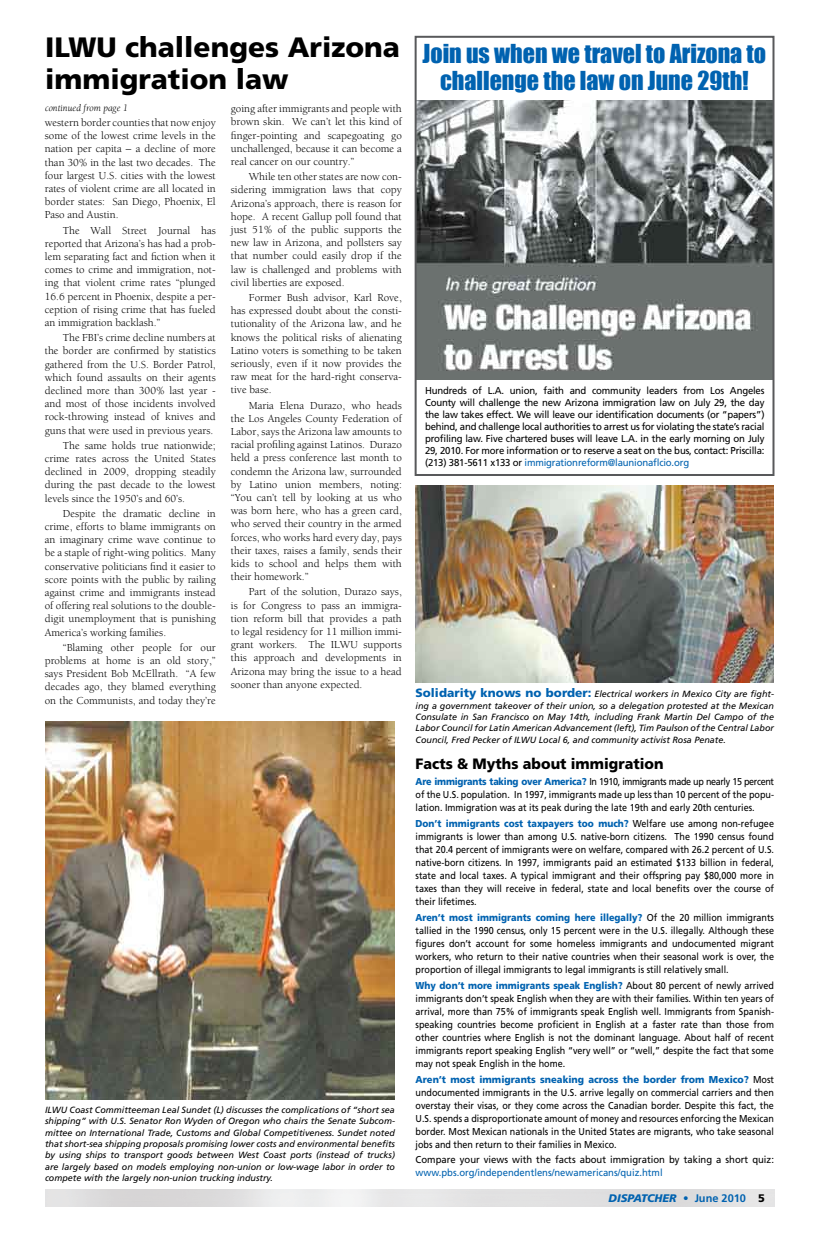
<style>
.page{position:relative;width:828px;height:1260px;background:#fff}
.page>*{position:absolute;margin:0;border:0;box-sizing:border-box;transform-origin:0 0}
.t1{font:900 28px/32px "Frutiger";color:#000}
.t2{font:24px/27px "Impact";color:#0062b0;text-align:center}
.t3{font:900 15px "Frutiger";color:#000;scale:.95 1}
.t4{font:11px/13.2px "Berkeley";color:#000;text-align:justify}
.t5{font:italic 900 11px "Frutiger";color:#0062b0}
.t6{font:10px/13px "Frutiger";color:#000;text-align:justify;scale:.9 1}
.t7{font:10px/12px "Frutiger";color:#000;text-align:justify;scale:.96 1}
.t8{font:10px "Frutiger";color:#000;scale:.95 1}
.t9{font:10px "Frutiger";color:#0062b0;scale:.95 1}
.t10{font:italic 10px "Berkeley";color:#000}
.t11{font:italic 9px/11.3px "Frutiger";color:#000;text-align:justify}
.s1{color:#0062b0}
.s2{font-weight:900;font-style:normal;font-size:12px;color:#0062b0}
.s3{font-weight:900;color:#0062b0}
.s4{font-weight:700;font-style:normal}
.s5{font-style:normal;color:#000}
</style>
<div class="page">
<img style="left:418px;top:101px;width:353px;height:279px">
<div style="left:415px;top:36px;width:359px;height:440px;border:2px solid #58595b"></div>
<img style="left:45px;top:722px;width:350px;height:378px">
<img style="left:416px;top:485px;width:358px;height:198px">
<h1 class="t1" style="left:45px;top:31px;width:356px">ILWU challenges Arizona immigration law</h1>
<p class="t4" style="left:45px;top:116px;width:173px">western border counties that now enjoy some of the lowest crime levels in the nation per capita – a decline of more than 30% in the last two decades. The four largest U.S. cities with the lowest rates of violent crime are all located in border states: San Diego, Phoenix, El Paso and Austin.</p>
<p class="t4" style="left:45px;top:224px;width:173px;text-indent:18px">The Wall Street Journal has reported that Arizona’s has had a prob&shy;lem separating fact and fiction when it comes to crime and immigration, not&shy;ing that violent crime rates “plunged 16.6 percent in Phoenix, despite a per&shy;ception of rising crime that has fueled an immigration backlash.”</p>
<p class="t4" style="left:45px;top:331px;width:173px;text-indent:18px">The FBI’s crime decline numbers at the border are confirmed by statistics gathered from the U.S. Border Patrol, which found assaults on their agents declined more than 300% last year - and most of those incidents involved rock-throwing instead of knives and guns that were used in previous years.</p>
<p class="t4" style="left:45px;top:439px;width:173px;text-indent:18px">The same holds true nationwide; crime rates across the United States declined in 2009, dropping steadily during the past decade to the lowest levels since the 1950’s and 60’s.</p>
<p class="t4" style="left:45px;top:507px;width:173px;text-indent:18px">Despite the dramatic decline in crime, efforts to blame immigrants on an imaginary crime wave continue to be a staple of right-wing politics. Many conservative politicians find it easier to score points with the public by railing against crime and immigrants instead of offering real solutions to the double&shy;digit unemployment that is punishing America’s working families.</p>
<p class="t4" style="left:45px;top:641px;width:173px;text-indent:18px">“Blaming other people for our problems at home is an old story,” says President Bob McEllrath. “A few decades ago, they blamed everything on the Communists, and today they’re</p>
<p class="t10" style="left:45px;top:103px;width:84px">continued from page 1</p>
<p class="t4" style="left:231px;top:102px;width:173px">going after immigrants and people with brown skin. We can’t let this kind of finger-pointing and scapegoating go unchallenged, because it can become a real cancer on our country.”</p>
<p class="t4" style="left:231px;top:170px;width:173px;text-indent:18px">While ten other states are now con&shy;sidering immigration laws that copy Arizona’s approach, there is reason for hope. A recent Gallup poll found that just 51% of the public supports the new law in Arizona, and pollsters say that number could easily drop if the law is challenged and problems with civil liberties are exposed.</p>
<p class="t4" style="left:231px;top:291px;width:173px;text-indent:18px">Former Bush advisor, Karl Rove, has expressed doubt about the consti&shy;tutionality of the Arizona law, and he knows the political risks of alienating Latino voters is something to be taken seriously, even if it now provides the raw meat for the hard-right conserva&shy;tive base.</p>
<p class="t4" style="left:231px;top:399px;width:173px;text-indent:18px">Maria Elena Durazo, who heads the Los Angeles County Federation of Labor, says the Arizona law amounts to racial profiling against Latinos. Durazo held a press conference last month to condemn the Arizona law, surrounded by Latino union members, noting: “You can’t tell by looking at us who was born here, who has a green card, who served their country in the armed forces, who works hard every day, pays their taxes, raises a family, sends their kids to school and helps them with their homework.”</p>
<p class="t4" style="left:231px;top:586px;width:173px;text-indent:18px">Part of the solution, Durazo says, is for Congress to pass an immigra&shy;tion reform bill that provides a path to legal residency for 11 million immi&shy;grant workers. The ILWU supports this approach and developments in Arizona may bring the issue to a head sooner than anyone expected.</p>
<p class="t11" style="left:45px;top:1104px;width:352px">ILWU Coast Committeeman Leal Sundet (L) discusses the complications of “short sea shipping” with U.S. Senator Ron Wyden of Oregon who chairs the Senate Subcom&shy;mittee on International Trade, Customs and Global Competitiveness. Sundet noted that short-sea shipping proposals promising lower costs and environmental benefits by using ships to transport goods between West Coast ports (instead of trucks) are largely based on models employing non-union or low-wage labor in order to compete with the largely non-union trucking industry.</p>
<h2 class="t2" style="left:423px;top:40px;width:345px">Join us when we travel to Arizona to challenge the law on June 29th!</h2>
<p class="t7" style="left:425px;top:384px;width:355px">Hundreds of L.A. union, faith and community leaders from Los Angeles County will challenge the new Arizona immigration law on July 29, the day the law takes effect. We will leave our identification documents (or “papers”) behind, and challenge local authorities to arrest us for violating the state’s racial profiling law. Five chartered buses will leave L.A. in the early morning on July 29, 2010. For more information or to reserve a seat on the bus, contact: Priscilla: (213) 381-5611 x133 or <span class="s1">immigrationreform@launionaflcio.org</span></p>
<p class="t11" style="left:416px;top:688px;width:360px"><span class="s2">Solidarity knows no border:</span> Electrical workers in Mexico City are fight&shy;ing a government takeover of their union, so a delegation protested at the Mexican Consulate in San Francisco on May 14th, including Frank Martin Del Campo of the Labor Council for Latin American Advancement (left), Tim Paulson of the Central Labor Council, Fred Pecker of ILWU Local 6, and community activist Rosa Penate.</p>
<h3 class="t3" style="left:416px;top:755px;width:262px">Facts &amp; Myths about immigration</h3>
<p class="t6" style="left:416px;top:775px;width:400px"><span class="s3">Are immigrants taking over America?</span> In 1910, immigrants made up nearly 15 percent of the U .S. population. In 1997, immigrants made up less than 10 percent of the popu&shy;lation. Immigration was at its peak during the late 19th and early 20th centuries.</p>
<p class="t6" style="left:416px;top:817px;width:400px"><span class="s3">Don’t immigrants cost taxpayers too much?</span> Welfare use among non-refugee immigrants is lower than among U .S. native-born citizens. The 1990 census found that 20.4 percent of immigrants were on welfare, compared with 26.2 percent of U .S. native-born citizens. In 1997, immigrants paid an estimated $133 billion in federal, state and local taxes. A typical immigrant and their offspring pay $80,000 more in taxes than they will receive in federal, state and local benefits over the course of their lifetimes.</p>
<p class="t6" style="left:416px;top:911px;width:400px"><span class="s3">Aren’t most immigrants coming here illegally?</span> Of the 20 million immigrants tallied in the 1990 census, only 15 percent were in the U .S. illegally. Although these figures don’t account for some homeless immigrants and undocumented migrant workers, who return to their native countries when their seasonal work is over, the proportion of illegal immigrants to legal immigrants is still relatively small.</p>
<p class="t6" style="left:416px;top:979px;width:400px"><span class="s3">Why don’t more immigrants speak English?</span> About 80 percent of newly arrived immigrants don’t speak English when they are with their families. Within ten years of arrival, more than 75% of immigrants speak English well. Immigrants from Spanish&shy;speaking countries become proficient in E nglish at a faster rate than those from other countries where English is not the dominant language. About half of recent immigrants report speaking E nglish “very well” or “well,” despite the fact that some may not speak English in the home.</p>
<p class="t6" style="left:416px;top:1072px;width:400px"><span class="s3">Aren’t most immigrants sneaking across the border from Mexico?</span> Most undocumented immigrants in the U .S. arrive legally on commercial carriers and then overstay their visas, or they come across the Canadian border. Despite this fact, the U .S. spends a disproportionate amount of money and resources enforcing the Mexican border. Most Mexican nationals in the U nited States are migrants, who take seasonal jobs and then return to their families in Mexico.</p>
<p class="t8" style="left:416px;top:1154px;width:379px">Compare your views with the facts about immigration by taking a short quiz:</p>
<p class="t9" style="left:416px;top:1167px;width:262px">www.pbs.org/independentlens/newamericans/quiz.html</p>
<p class="t5" style="left:609px;top:1192px;width:158px">DISPATCHER <span class="s4">• June 2010</span> <span class="s5">5</span></p>
</div>
